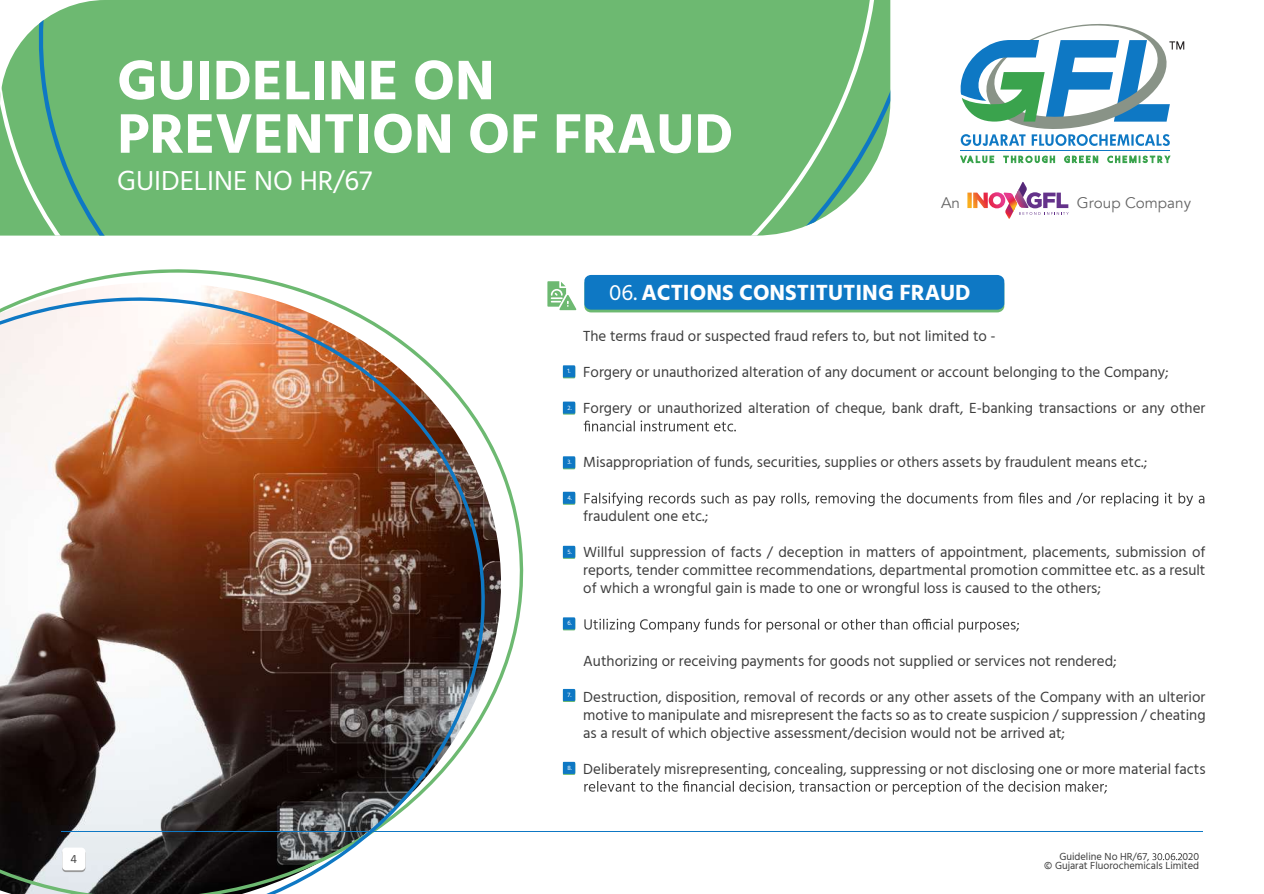
<style>
.page{position:relative;width:1264px;height:894px;background:#fff}
.page>*{position:absolute;margin:0;border:0;box-sizing:border-box;transform-origin:0 0}
.t1{font:700 57px/53.4px "Hind";color:#fff}
.t2{font:28.2px "Hind";color:#fff}
.t3{font:700 22.5px "Hind";color:#fff}
.t4{font:15.3px "Avenir";color:#666}
.t5{font:15px/18px "Hind";color:#3d3d3d;text-align:justify}
.t6{font:12px "Hind";color:#444}
.t7{font:10.5px/8.9px "Hind";color:#3d3d3d;text-align:right}
.t8{font:6.45px "Hind";color:#fff}
.s1{font-weight:400}
</style>
<div class="page">
<svg style="left:583px;top:420px;width:153px;height:11px"></svg>
<svg style="left:584px;top:492px;width:620px;height:14px"></svg>
<svg style="left:584px;top:618px;width:435px;height:14px"></svg>
<svg style="left:584px;top:780px;width:522px;height:14px"></svg>
<div style="left:0;top:0;width:890px;height:235px;background:#6db971"></div>
<svg style="left:131px;top:269px;width:393px;height:427px"></svg>
<img style="left:0;top:272px;width:494px;height:621px">
<svg style="left:62px;top:849px;width:23px;height:22px"></svg>
<div style="left:62px;top:847px;width:23px;height:23px;background:#fff;border-radius:4px"></div>
<hr style="left:61px;top:831px;width:1141px;height:1px;background:#0e78c4">
<svg style="left:584px;top:275px;width:420px;height:37px;background:#147cbe"></svg>
<svg style="left:563px;top:366px;width:12px;height:12px"></svg>
<div style="left:563px;top:365px;width:12px;height:12px;background:#0e78c4"></div>
<svg style="left:563px;top:402px;width:12px;height:12px"></svg>
<div style="left:563px;top:401px;width:12px;height:12px;background:#0e78c4"></div>
<svg style="left:563px;top:457px;width:12px;height:12px"></svg>
<div style="left:563px;top:456px;width:12px;height:12px;background:#0e78c4"></div>
<svg style="left:563px;top:492px;width:12px;height:12px"></svg>
<div style="left:563px;top:491px;width:12px;height:12px;background:#0e78c4"></div>
<svg style="left:563px;top:546px;width:12px;height:12px"></svg>
<div style="left:563px;top:545px;width:12px;height:12px;background:#0e78c4"></div>
<svg style="left:563px;top:618px;width:12px;height:12px"></svg>
<div style="left:563px;top:617px;width:12px;height:12px;background:#0e78c4"></div>
<svg style="left:563px;top:689px;width:12px;height:12px"></svg>
<div style="left:563px;top:688px;width:12px;height:12px;background:#0e78c4"></div>
<svg style="left:563px;top:762px;width:12px;height:12px"></svg>
<div style="left:563px;top:761px;width:12px;height:12px;background:#0e78c4"></div>
<svg style="left:547px;top:281px;width:29px;height:29px"></svg>
<svg style="left:1152px;top:853px;width:30px;height:7px"></svg>
<svg style="left:960px;top:156px;width:210px;height:8px"></svg>
<hr style="left:960px;top:150px;width:209px;height:1px;background:#0e78c4">
<svg style="left:960px;top:24px;width:224px;height:122px"></svg>
<svg style="left:967px;top:182px;width:101px;height:37px"></svg>
<p class="t6" style="left:70px;top:850px;width:8px">4</p>
<h1 class="t1" style="left:117px;top:53px;width:617px">GUIDELINE ON<br>PREVENTION OF FRAUD</h1>
<h2 class="t2" style="left:117px;top:162px;width:256px">GUIDELINE NO HR/67</h2>
<p class="t4" style="left:941px;top:194px;width:20px">An</p>
<p class="t4" style="left:1076px;top:193px;width:116px">Group Company</p>
<h3 class="t3" style="left:609px;top:278px;width:363px"><span class="s1">06.</span> ACTIONS CONSTITUTING FRAUD</h3>
<p class="t8" style="left:567px;top:367px;width:5px">1.</p>
<p class="t8" style="left:567px;top:403px;width:6px">2.</p>
<p class="t5" style="left:583px;top:328px;width:414px">The terms fraud or suspected fraud refers to, but not limited to -</p>
<p class="t5" style="left:583px;top:364px;width:587px">Forgery or unauthorized alteration of any document or account belonging to the Company;</p>
<p class="t5" style="left:583px;top:400px;width:623px">Forgery or unauthorized alteration of cheque, bank draft, E-banking transactions or any other</p>
<p class="t8" style="left:567px;top:458px;width:6px">3.</p>
<p class="t8" style="left:567px;top:493px;width:6px">4.</p>
<p class="t8" style="left:567px;top:547px;width:6px">5.</p>
<p class="t8" style="left:567px;top:618px;width:6px">6.</p>
<p class="t8" style="left:567px;top:690px;width:5px">7.</p>
<p class="t8" style="left:567px;top:763px;width:6px">8.</p>
<p class="t5" style="left:583px;top:454px;width:565px">Misappropriation of funds, securities, supplies or others assets by fraudulent means etc.;</p>
<p class="t5" style="left:583px;top:508px;width:126px">fraudulent one etc.;</p>
<p class="t5" style="left:583px;top:544px;width:623px">Willful suppression of facts / deception in matters of appointment, placements, submission of reports, tender committee recommendations, departmental promotion committee etc. as a result of which a wrongful gain is made to one or wrongful loss is caused to the others;</p>
<p class="t5" style="left:583px;top:652px;width:535px">Authorizing or receiving payments for goods not supplied or services not rendered;</p>
<p class="t5" style="left:583px;top:688px;width:624px">Destruction, disposition, removal of records or any other assets of the Company with an ulterior motive to manipulate and misrepresent the facts so as to create suspicion / suppression / cheating as a result of which objective assessment/decision would not be arrived at;</p>
<p class="t5" style="left:583px;top:760px;width:623px">Deliberately misrepresenting, concealing, suppressing or not disclosing one or more material facts</p>
<p class="t7" style="left:1059px;top:852px;width:92px">Guideline No HR/67,</p>
<p class="t7" style="left:1044px;top:852px;width:156px">020<br>© Gujarat Fluorochemicals Limited</p>
</div>
